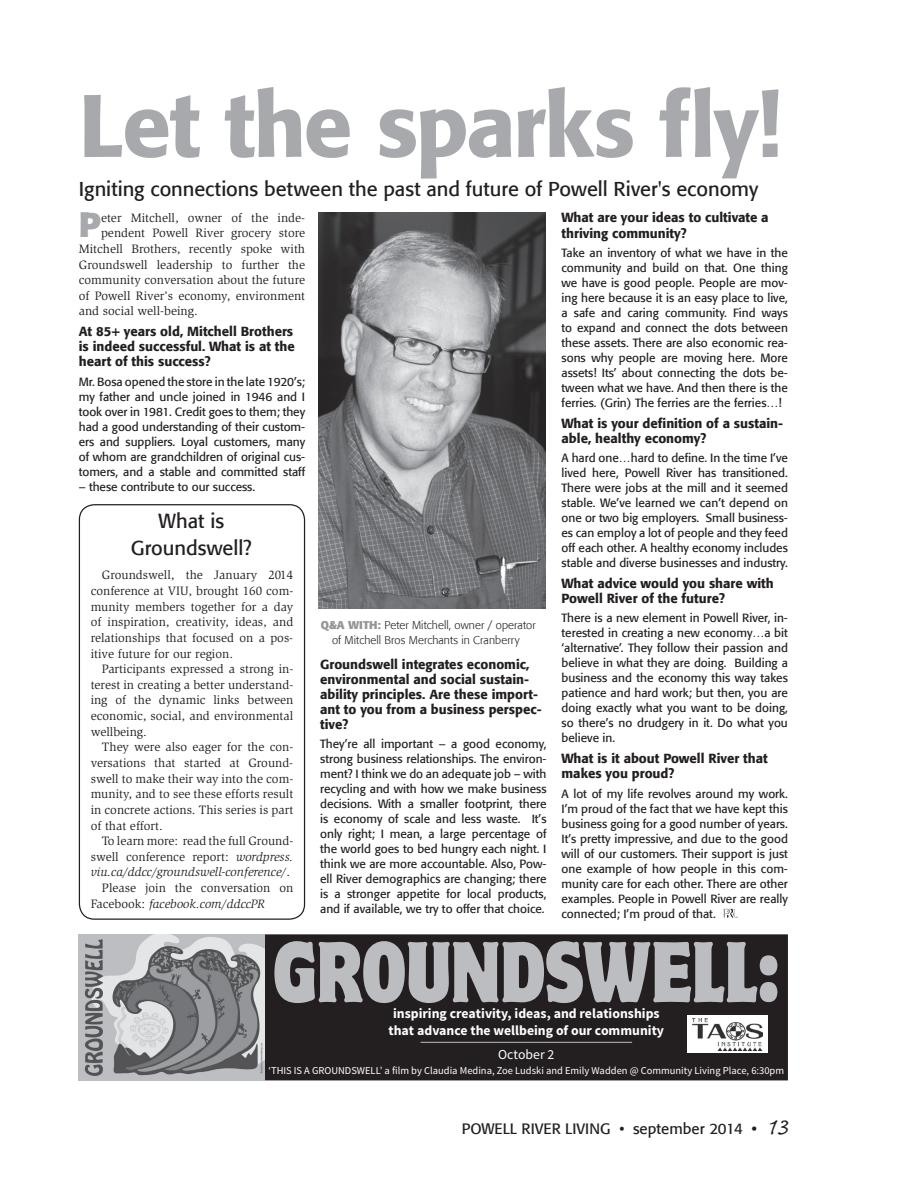
<style>
.page{position:relative;width:923px;height:1193px;background:#fff}
.page>*{position:absolute;margin:0;border:0;box-sizing:border-box;transform-origin:0 0}
.t1{font:500 87.5px "Formata";letter-spacing:-.025em;color:#a8a9ad}
.t2{font:condensed 76.25px "Motter Corpus Std";color:#bcbdc0}
.t3{font:700 34.5px "Formata";color:#a8a9ad}
.t4{font:20px/27.5px "Formata";color:#231f20;text-align:center}
.t5{font:15px "Formata";color:#231f20}
.t6{font:700 13.75px/16.5px "Source Sans Pro";color:#fff;text-align:center}
.t7{font:13.75px "Source Sans Pro";color:#fff}
.t8{font:500 13.12px/15px "Formata";color:#231f20}
.t9{font:12.5px/15.6px "Slimbach Std";color:#231f20;text-align:justify}
.t10{font:italic 12.5px "Slimbach Std";color:#231f20}
.t11{font:11.88px/15px "Formata";color:#231f20;text-align:justify}
.t12{font:300 11.25px/15px "Formata";letter-spacing:.01em;color:#231f20;text-align:center}
.t13{font:10.5px "Source Sans Pro";color:#fff}
.s1{font-style:italic}
.s2{font-style:normal}
.s3{font-weight:700;color:#939598}
.s4{font-weight:500}
.s5{font-family:"Caflisch Script Pro";font-size:30px}
</style>
<div class="page">
<div style="left:265px;top:935px;width:522px;height:144px;background:#231f20"></div>
<div style="left:265px;top:934px;width:523px;height:146px;border:1px solid #231f20"></div>
<img style="left:79px;top:934px;width:186px;height:146px">
<hr style="left:420px;top:1042px;width:212px;height:1px;background:#bcbdc0">
<div style="left:687px;top:1015px;width:81px;height:38px;background:#fff"></div>
<img style="left:692px;top:1018px;width:70px;height:32px">
<img style="left:319px;top:213px;width:227px;height:396px">
<svg style="left:723px;top:908px;width:15px;height:10px"></svg>
<div style="left:79px;top:504px;width:226px;height:415px;border:1px solid #231f20;border-radius:15px"></div>
<h1 class="t1" style="left:79px;top:72px;width:704px">Let the sparks fly!</h1>
<h3 class="t4" style="left:79px;top:175px;width:681px">Igniting connections between the past and future of Powell River's economy</h3>
<h3 class="t3" style="left:79px;top:203px;width:24px">P</h3>
<p class="t9" style="left:101px;top:210px;width:205px">eter Mitchell, owner of the inde-</p>
<p class="t9" style="left:101px;top:225px;width:205px">pendent Powell River grocery store</p>
<p class="t9" style="left:79px;top:241px;width:228px">Mitchell Brothers, recently spoke with</p>
<p class="t9" style="left:79px;top:257px;width:228px">Groundswell leadership to further the</p>
<p class="t9" style="left:79px;top:272px;width:228px">community conversation about the future</p>
<p class="t9" style="left:79px;top:288px;width:228px">of Powell River’s economy, environment</p>
<p class="t9" style="left:79px;top:303px;width:120px">and social well-being.</p>
<p class="t8" style="left:79px;top:324px;width:217px">At 85+ years old, Mitchell Brothers is indeed successful. What is at the heart of this success?</p>
<p class="t11" style="left:79px;top:374px;width:228px">Mr. Bosa opened the store in the late 1920’s; my father and uncle joined in 1946 and I took over in 1981. Credit goes to them; they had a good understanding of their custom&shy;ers and suppliers. Loyal customers, many of whom are grandchildren of original cus&shy;tomers, and a stable and committed staff</p>
<p class="t11" style="left:79px;top:479px;width:178px">– these contribute to our success.</p>
<h3 class="t4" style="left:131px;top:507px;width:122px">What is<br>Groundswell?</h3>
<p class="t9" style="left:91px;top:567px;width:204px;text-indent:11px">Groundswell, the January 2014 conference at VIU, brought 160 com&shy;munity members together for a day of inspiration, creativity, ideas, and relationships that focused on a pos&shy;itive future for our region.</p>
<p class="t9" style="left:91px;top:661px;width:204px;text-indent:11px">Participants expressed a strong in&shy;terest in creating a better understand&shy;ing of the dynamic links between economic, social, and environmental wellbeing.</p>
<p class="t9" style="left:91px;top:739px;width:204px;text-indent:11px">They were also eager for the con&shy;versations that started at Ground&shy;swell to make their way into the com&shy;munity, and to see these efforts result in concrete actions. This series is part of that effort.</p>
<p class="t9" style="left:102px;top:833px;width:193px">To learn more: read the full Ground-</p>
<p class="t9" style="left:91px;top:849px;width:204px">swell conference report: <span class="s1">wordpress.</span></p>
<p class="t10" style="left:91px;top:865px;width:201px">viu.ca/ddcc/groundswell-conference/<span class="s2">.</span></p>
<p class="t9" style="left:102px;top:880px;width:193px">Please join the conversation on</p>
<p class="t10" style="left:91px;top:896px;width:176px"><span class="s2">Facebook:</span> facebook.com/ddccPR</p>
<p class="t12" style="left:321px;top:617px;width:216px"><span class="s3">Q&amp;A WITH:</span> Peter Mitchell, owner / operator of Mitchell Bros Merchants in Cranberry</p>
<p class="t8" style="left:320px;top:656px;width:223px">Groundswell integrates economic, environmental and social sustain&shy;ability principles. Are these import&shy;ant to you from a business perspec&shy;tive?</p>
<p class="t11" style="left:320px;top:736px;width:228px">They’re all important – a good economy, strong business relationships. The environ&shy;ment? I think we do an adequate job – with recycling and with how we make business decisions. With a smaller footprint, there is economy of scale and less waste. It’s only right; I mean, a large percentage of the world goes to bed hungry each night. I think we are more accountable. Also, Pow&shy;ell River demographics are changing; there is a stronger appetite for local products, and if available, we try to offer that choice.</p>
<p class="t8" style="left:561px;top:210px;width:208px">What are your ideas to cultivate a thriving community?</p>
<p class="t11" style="left:561px;top:245px;width:228px">Take an inventory of what we have in the community and build on that. One thing we have is good people. People are mov&shy;ing here because it is an easy place to live, a safe and caring community. Find ways to expand and connect the dots between these assets. There are also economic rea&shy;sons why people are moving here. More assets! Its’ about connecting the dots be&shy;tween what we have. And then there is the ferries. (Grin) The ferries are the ferries…!</p>
<p class="t8" style="left:561px;top:415px;width:223px">What is your definition of a sustain&shy;able, healthy economy?</p>
<p class="t11" style="left:561px;top:450px;width:228px">A hard one…hard to define. In the time I’ve lived here, Powell River has transitioned.<br>There were jobs at the mill and it seemed stable. We’ve learned we can’t depend on one or two big employers. Small business&shy;es can employ a lot of people and they feed off each other. A healthy economy includes stable and diverse businesses and industry.</p>
<p class="t8" style="left:561px;top:575px;width:214px">What advice would you share with<br>Powell River of the future?</p>
<p class="t11" style="left:561px;top:610px;width:228px">There is a new element in Powell River, in&shy;terested in creating a new economy…a bit ‘alternative’. They follow their passion and believe in what they are doing. Building a business and the economy this way takes patience and hard work; but then, you are doing exactly what you want to be doing, so there’s no drudgery in it. Do what you believe in.</p>
<p class="t8" style="left:561px;top:751px;width:208px">What is it about Powell River that makes you proud?</p>
<p class="t11" style="left:561px;top:786px;width:228px">A lot of my life revolves around my work.<br>I’m proud of the fact that we have kept this business going for a good number of years.<br>It’s pretty impressive, and due to the good will of our customers. Their support is just one example of how people in this com&shy;munity care for each other. There are other examples. People in Powell River are really connected; I’m proud of that.</p>
<h2 class="t2" style="left:273px;top:926px;width:507px">GROUNDSWELL:</h2>
<p class="t6" style="left:388px;top:1006px;width:277px">inspiring creativity, ideas, and relationships that advance the wellbeing of our community</p>
<p class="t7" style="left:498px;top:1045px;width:58px">October 2</p>
<p class="t13" style="left:268px;top:1064px;width:517px">‘THIS IS A GROUNDSWELL’ a film by Claudia Medina, Zoe Ludski and Emily Wadden @ Community Living Place, 6:30pm</p>
<p class="t5" style="left:461px;top:1120px;width:328px">POWELL RIVER LIVING • september 2014 <span class="s4">•</span> <span class="s5">13</span></p>
</div>
